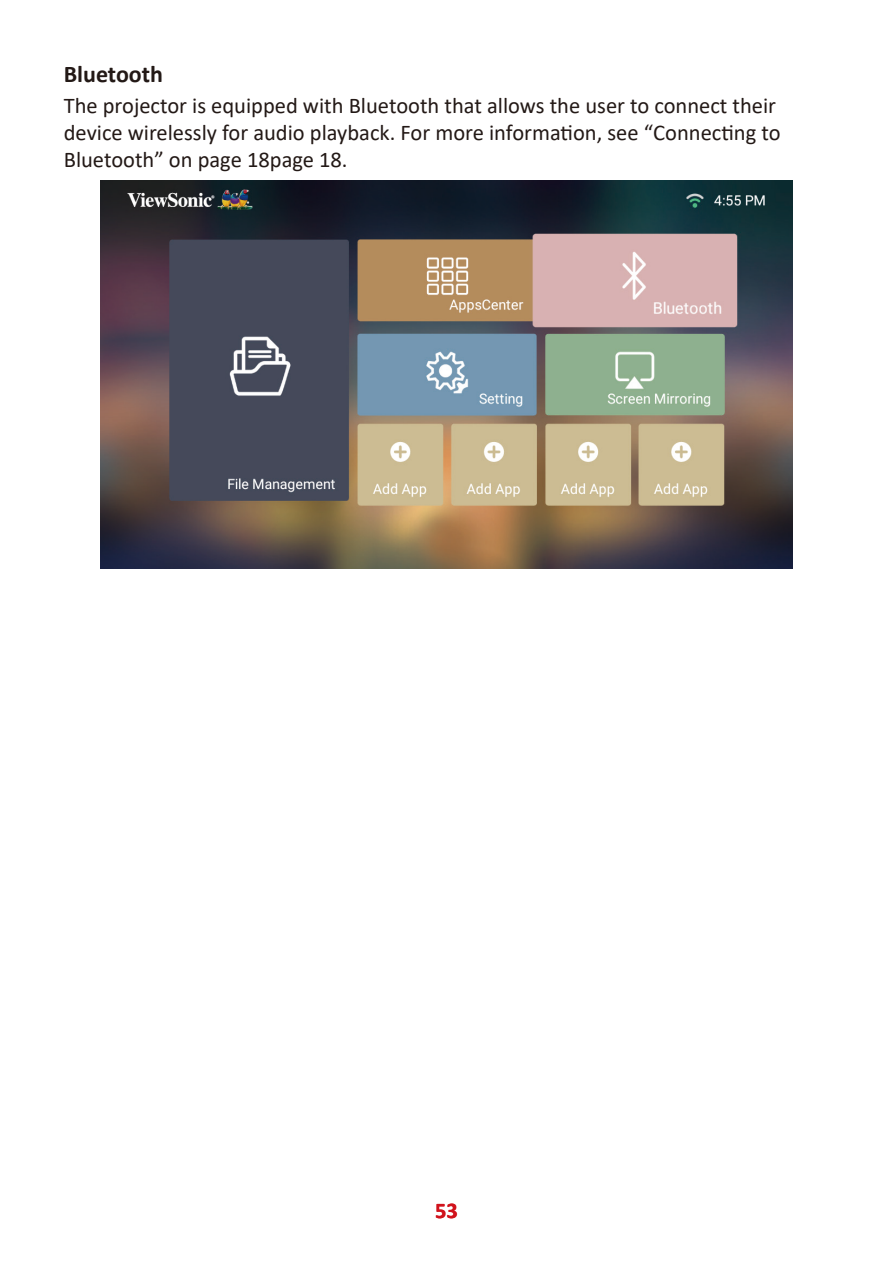
<style>
.page{position:relative;width:893px;height:1263px;background:#fff}
.page>*{position:absolute;margin:0;border:0;box-sizing:border-box;transform-origin:0 0}
.Heading_3{font:700 24px "Calibri";color:#231916}
.Body{font:22.5px/27px "Calibri";color:#231916}
.t1{font:700 22.5px "Calibri";color:#d1131c}
</style>
<div class="page">
<img style="left:101px;top:180px;width:691px;height:389px">
<p class="Heading_3" style="left:64px;top:57px;width:101px">Bluetooth</p>
<p class="Body" style="left:64px;top:91px;width:718px">The projector is equipped with Bluetooth that allows the user to connect their device wirelessly for audio playback. For more information, see “Connecting to<br>Bluetooth” on page 18page 18.</p>
<p class="t1" style="left:435px;top:1194px;width:24px">53</p>
</div>
